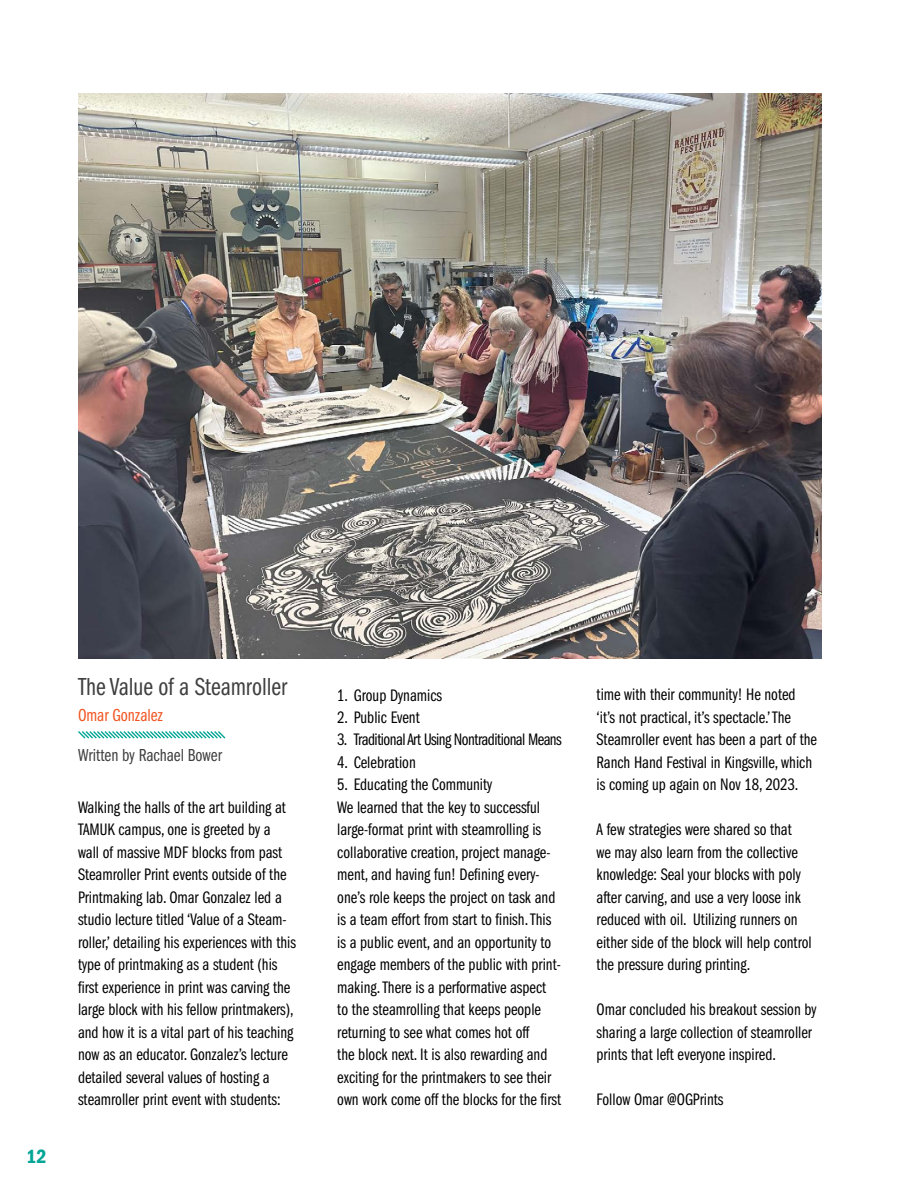
<style>
.page{position:relative;width:900px;height:1200px;background:#fff}
.page>*{position:absolute;margin:0;border:0;box-sizing:border-box;transform-origin:0 0}
.t1{font:25.5px "Franklin Gothic LT Pro Bk Cm";color:#3f3f3f}
.t2{font:600 condensed 19.8px "Franklin Gothic";color:#03a596}
.t3{font:18px "Franklin Gothic LT Pro Bk Cm";color:#3f3f3f}
.t4{font:18px "Franklin Gothic LT Pro Bk Cm";color:#f15421}
.t5{font:17.25px/22.5px "Franklin Gothic LT Pro Bk Cm";color:#000}
.t6{font:17.25px "Franklin Gothic LT Pro Bk Cm";letter-spacing:-.03em;color:#000}
</style>
<div class="page">
<svg style="left:78px;top:731px;width:148px;height:8px"></svg>
<img style="left:78px;top:93px;width:744px;height:566px">
<p class="t2" style="left:26px;top:1143px;width:22px">12</p>
<h1 class="t1" style="left:78px;top:673px;width:211px">The Value of a Steamroller</h1>
<p class="t4" style="left:78px;top:706px;width:87px">Omar Gonzalez</p>
<p class="t3" style="left:78px;top:745px;width:145px">Written by Rachael Bower</p>
<p class="t5" style="left:78px;top:796px;width:220px">Walking the halls of the art building at TAMUK campus, one is greeted by a<br>wall of massive MDF blocks from past Steamroller Print events outside of the Printmaking lab. Omar Gonzalez led a studio lecture titled ‘Value of a Steam&shy;roller,’ detailing his experiences with this type of printmaking as a student (his first experience in print was carving the large block with his fellow printmakers), and how it is a vital part of his teaching now as an educator. Gonzalez’s lecture detailed several values of hosting a steamroller print event with students:</p>
<p class="t5" style="left:337px;top:684px;width:106px">1. Group Dynamics</p>
<p class="t5" style="left:337px;top:706px;width:84px">2. Public Event</p>
<p class="t6" style="left:337px;top:730px;width:226px">3. Traditional Art Using Nontraditional Means</p>
<p class="t5" style="left:337px;top:751px;width:80px">4. Celebration</p>
<p class="t5" style="left:337px;top:774px;width:225px">5. Educating the Community<br>We learned that the key to successful large-format print with steamrolling is collaborative creation, project manage&shy;ment, and having fun! Defining every&shy;one’s role keeps the project on task and is a team effort from start to finish. This is a public event, and an opportunity to engage members of the public with print&shy;making. There is a performative aspect to the steamrolling that keeps people returning to see what comes hot off<br>the block next. It is also rewarding and exciting for the printmakers to see their own work come off the blocks for the first</p>
<p class="t5" style="left:597px;top:684px;width:222px">time with their community! He noted ‘it’s not practical, it’s spectacle.’ The Steamroller event has been a part of the Ranch Hand Festival in Kingsville, which is coming up again on Nov 18, 2023.</p>
<p class="t5" style="left:597px;top:819px;width:217px">A few strategies were shared so that<br>we may also learn from the collective knowledge: Seal your blocks with poly after carving, and use a very loose ink reduced with oil. Utilizing runners on either side of the block will help control the pressure during printing.</p>
<p class="t5" style="left:597px;top:999px;width:222px">Omar concluded his breakout session by sharing a large collection of steamroller prints that left everyone inspired.</p>
<p class="t5" style="left:597px;top:1089px;width:128px">Follow Omar @OGPrints</p>
</div>
